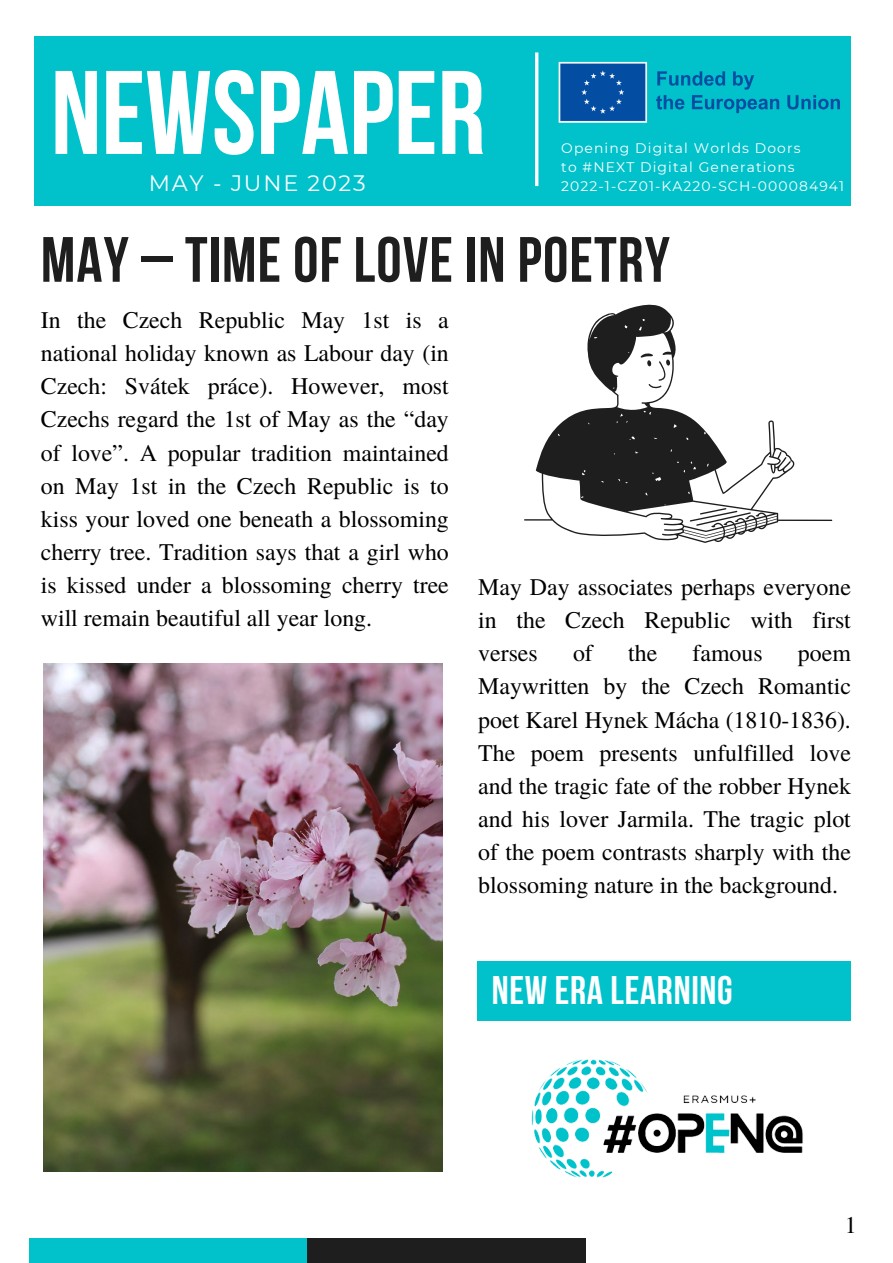
<style>
.page{position:relative;width:893px;height:1263px;background:#fff}
.page>*{position:absolute;margin:0;border:0;box-sizing:border-box;transform-origin:0 0}
.t1{font:118.57px "Bebas Neue Cyrillic";color:#fff}
.t2{font:700 63.82px "Bebas Neue";letter-spacing:.015em;color:#1e1e1e}
.t3{font:700 39.75px "Bebas Neue";letter-spacing:.015em;color:#fff}
.t4{font:23.85px/33.1px "Te X Gyre Termes";color:#000;text-align:justify}
.t5{font:22.27px "Montserrat";letter-spacing:.08em;color:#fff}
.t6{font:13.88px "Montserrat";letter-spacing:.08em;color:#fff}
</style>
<div class="page">
<div style="left:35px;top:37px;width:816px;height:169px;background:#01c2cb"></div>
<hr style="left:535px;top:52px;width:3px;height:134px;background:#fff">
<img style="left:43px;top:663px;width:400px;height:508px">
<div style="left:477px;top:961px;width:374px;height:60px;background:#01c2cb"></div>
<div style="left:29px;top:1238px;width:278px;height:25px;background:#01c2cb"></div>
<div style="left:307px;top:1238px;width:279px;height:25px;background:#1e1e1e"></div>
<img style="left:558px;top:61px;width:282px;height:62px">
<img style="left:531px;top:1059px;width:272px;height:119px">
<svg style="left:524px;top:305px;width:308px;height:238px"></svg>
<svg style="left:690px;top:508px;width:61px;height:18px"></svg>
<svg style="left:640px;top:353px;width:30px;height:36px"></svg>
<p class="t1" style="left:51px;top:65px;width:436px">NEWSPAPER</p>
<p class="t5" style="left:149px;top:169px;width:218px">MAY - JUNE 2023</p>
<p class="t6" style="left:561px;top:139px;width:241px">Opening Digital Worlds Doors</p>
<p class="t6" style="left:561px;top:158px;width:235px">to #NEXT Digital Generations</p>
<p class="t6" style="left:561px;top:178px;width:284px">2022-1-CZ01-KA220-SCH-000084941</p>
<p class="t2" style="left:41px;top:234px;width:630px">MAY – TIME OF LOVE IN POETRY</p>
<p class="t4" style="left:41px;top:302px;width:409px">In the Czech Republic May 1st is a national holiday known as Labour day (in Czech: Svátek práce). However, most Czechs regard the 1st of May as the “day of love”. A popular tradition maintained on May 1st in the Czech Republic is to kiss your loved one beneath a blossoming cherry tree. Tradition says that a girl who is kissed under a blossoming cherry tree will remain beautiful all year long.</p>
<p class="t4" style="left:478px;top:569px;width:374px">May Day associates perhaps everyone in the Czech Republic with first verses</p>
<p class="t4" style="left:573px;top:636px;width:21px">of</p>
<p class="t4" style="left:628px;top:636px;width:31px">the</p>
<p class="t4" style="left:692px;top:636px;width:72px">famous</p>
<p class="t4" style="left:478px;top:636px;width:374px;text-indent:320px">poem Maywritten by the Czech Romantic poet Karel Hynek Mácha (1810-1836).<br>The poem presents unfulfilled love and the tragic fate of the robber Hynek and his lover Jarmila. The tragic plot of the poem contrasts sharply with the blossoming nature in the background.</p>
<p class="t3" style="left:492px;top:975px;width:242px">NEW ERA LEARNING</p>
<p class="t4" style="left:845px;top:1207px;width:13px">1</p>
</div>
